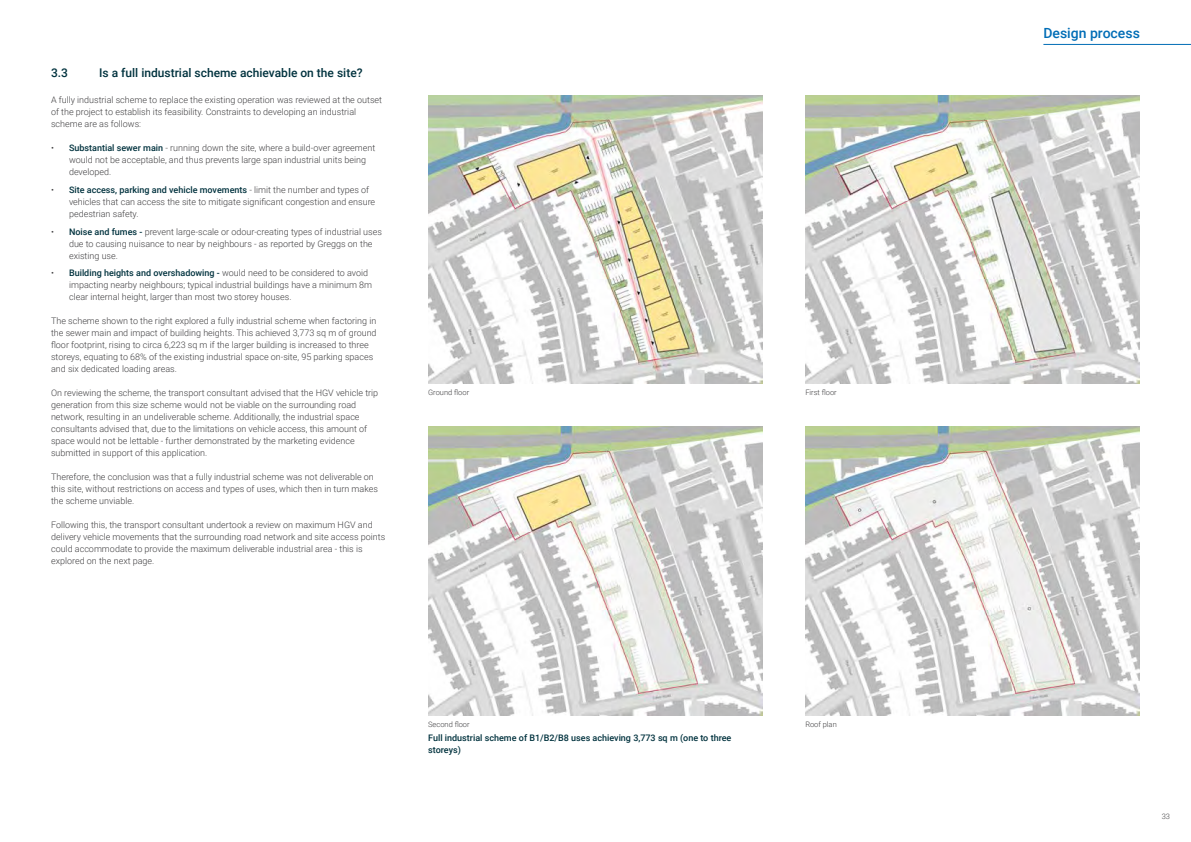
<style>
.page{position:relative;width:1191px;height:842px;background:#fff}
.page>*{position:absolute;margin:0;border:0;box-sizing:border-box;transform-origin:0 0}
.t1{font:500 14px "Roboto";color:#006db6}
.t2{font:500 12px "Roboto";color:#00323e}
.t3{font:300 9px/12px "Roboto";color:#414042}
.t4{font:500 9px/12px "Roboto";color:#00323e}
.t5{font:300 7.5px "Roboto";color:#414042}
.s1{font-weight:500;color:#00323e}
</style>
<div class="page">
<img style="left:428px;top:95px;width:335px;height:289px">
<img style="left:428px;top:426px;width:335px;height:289px">
<img style="left:805px;top:95px;width:335px;height:289px">
<img style="left:805px;top:426px;width:335px;height:289px">
<hr style="left:1043px;top:44px;width:148px;height:1px;background:#006db6">
<h2 class="t2" style="left:51px;top:64px;width:18px">3.3</h2>
<h2 class="t2" style="left:99px;top:64px;width:265px">Is a full industrial scheme achievable on the site?</h2>
<p class="t3" style="left:51px;top:94px;width:332px">A fully industrial scheme to replace the existing operation was reviewed at the outset of the project to establish its feasibility. Constraints to developing an industrial scheme are as follows:</p>
<p class="t3" style="left:69px;top:142px;width:308px;text-indent:-18px">• <span class="s1">Substantial sewer main</span> - running down the site, where a build-over agreement would not be acceptable, and thus prevents large span industrial units being developed.</p>
<p class="t3" style="left:69px;top:183px;width:308px;text-indent:-18px">• <span class="s1">Site access, parking and vehicle movements</span> - limit the number and types of vehicles that can access the site to mitigate significant congestion and ensure pedestrian safety.</p>
<p class="t3" style="left:69px;top:225px;width:314px;text-indent:-18px">• <span class="s1">Noise and fumes -</span> prevent large-scale or odour-creating types of industrial uses due to causing nuisance to near by neighbours - as reported by Greggs on the existing use.</p>
<p class="t3" style="left:69px;top:267px;width:305px;text-indent:-18px">• <span class="s1">Building heights and overshadowing -</span> would need to be considered to avoid impacting nearby neighbours; typical industrial buildings have a minimum 8m clear internal height, larger than most two storey houses.</p>
<p class="t3" style="left:51px;top:315px;width:327px">The scheme shown to the right explored a fully industrial scheme when factoring in the sewer main and impact of building heights. This achieved 3,773 sq m of ground floor footprint, rising to circa 6,223 sq m if the larger building is increased to three storeys, equating to 68% of the existing industrial space on-site, 95 parking spaces and six dedicated loading areas.</p>
<p class="t3" style="left:51px;top:387px;width:329px">On reviewing the scheme, the transport consultant advised that the HGV vehicle trip generation from this size scheme would not be viable on the surrounding road network, resulting in an undeliverable scheme. Additionally, the industrial space consultants advised that, due to the limitations on vehicle access, this amount of space would not be lettable - further demonstrated by the marketing evidence submitted in support of this application.</p>
<p class="t3" style="left:51px;top:471px;width:328px">Therefore, the conclusion was that a fully industrial scheme was not deliverable on this site, without restrictions on access and types of uses, which then in turn makes the scheme unviable.</p>
<p class="t3" style="left:51px;top:519px;width:336px">Following this, the transport consultant undertook a review on maximum HGV and delivery vehicle movements that the surrounding road network and site access points could accommodate to provide the maximum deliverable industrial area - this is explored on the next page.</p>
<p class="t5" style="left:428px;top:387px;width:43px">Ground floor</p>
<p class="t5" style="left:428px;top:719px;width:43px">Second floor</p>
<p class="t4" style="left:428px;top:732px;width:305px">Full industrial scheme of B1/B2/B8 uses achieving 3,773 sq m (one to three storeys)</p>
<p class="t5" style="left:805px;top:387px;width:33px">First floor</p>
<p class="t5" style="left:805px;top:719px;width:33px">Roof plan</p>
<h1 class="t1" style="left:1043px;top:23px;width:98px">Design process</h1>
<p class="t5" style="left:1161px;top:811px;width:10px">33</p>
</div>
